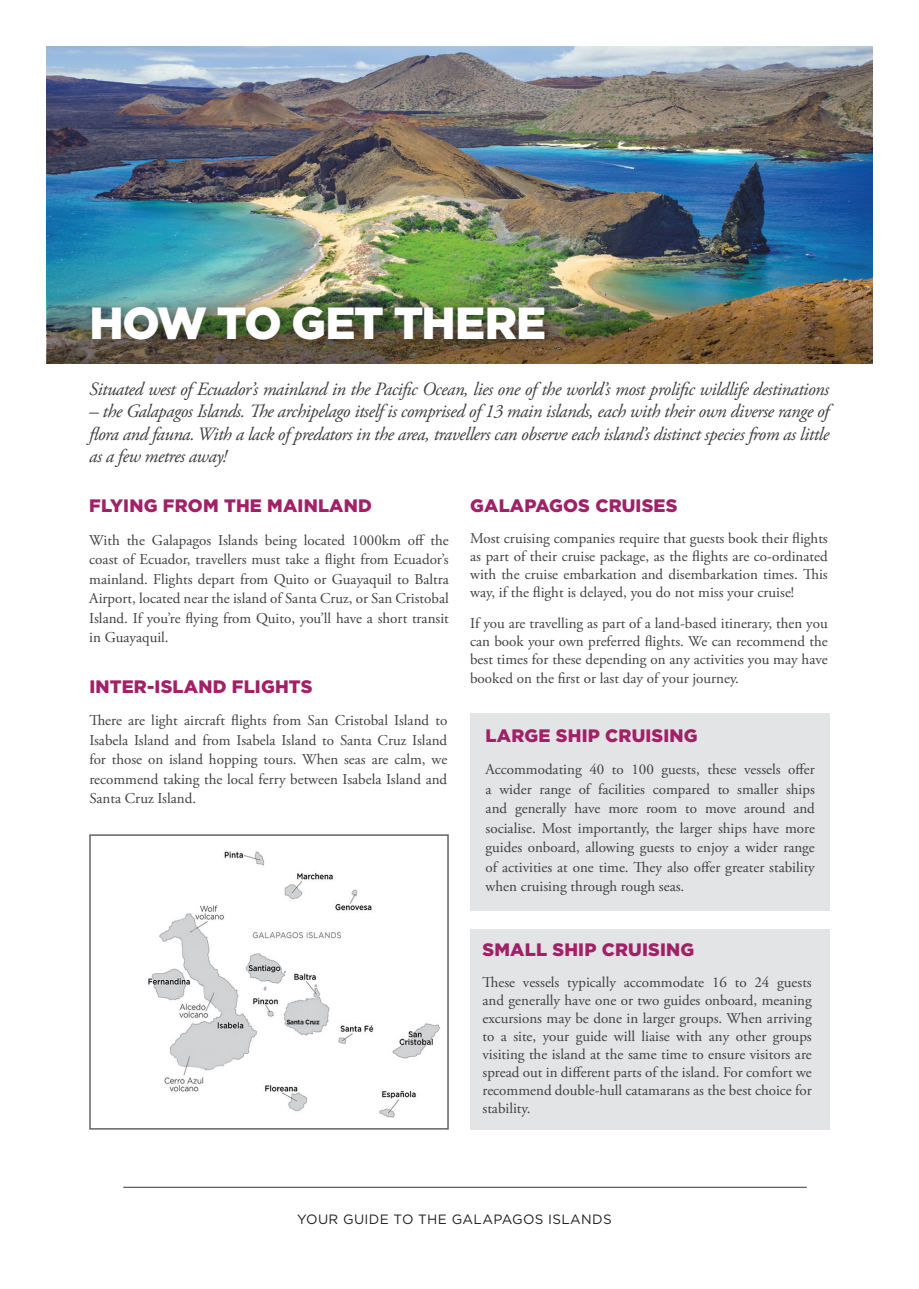
<style>
.page{position:relative;width:919px;height:1289px;background:#fff}
.page>*{position:absolute;margin:0;border:0;box-sizing:border-box;transform-origin:0 0}
.t1{font:900 45px "Gotham";letter-spacing:-.025em;color:#fff}
.t2{font:italic 18.75px/22.5px "Adobe Garamond Pro";letter-spacing:-.025em;color:#3e3e3f;text-align:justify}
.t3{font:900 18px "Gotham";letter-spacing:.01em;color:#a02166}
.t4{font:900 18px "Gotham";letter-spacing:.01em;color:#9f2167}
.t5{font:15px/19.5px "Adobe Garamond Pro";color:#403f41;text-align:justify}
.t6{font:13.5px "Gotham";letter-spacing:.025em;color:#231f20}
</style>
<div class="page">
<img style="left:47px;top:47px;width:825px;height:244px">
<img style="left:47px;top:291px;width:825px;height:72px">
<hr style="left:123px;top:1186px;width:683px;height:1px;background:#323640">
<div style="left:86px;top:301px;width:470px;height:51px;background:#231f20;opacity:.3"></div>
<img style="left:148px;top:851px;width:292px;height:267px">
<div style="left:89px;top:834px;width:359px;height:295px;border:2px solid #636366"></div>
<div style="left:470px;top:713px;width:359px;height:197px;background:#e3e4e6"></div>
<div style="left:470px;top:928px;width:359px;height:201px;background:#e3e4e6"></div>
<h1 class="t1" style="left:89px;top:297px;width:458px">HOW TO GET THERE</h1>
<p class="t2" style="left:89px;top:378px;width:741px">Situated west of Ecuador’s mainland in the Pacific Ocean, lies one of the world’s most prolific wildlife destinations</p>
<p class="t2" style="left:89px;top:400px;width:741px">– the Galapagos Islands. The archipelago itself is comprised of 13 main islands, each with their own diverse range of flora and fauna. With a lack of predators in the area, travellers can observe each island’s distinct species from as little as a few metres away!</p>
<p class="t3" style="left:89px;top:495px;width:284px">FLYING FROM THE MAINLAND</p>
<p class="t5" style="left:89px;top:530px;width:361px">With the Galapagos Islands being located 1000km off the coast of Ecuador, travellers must take a flight from Ecuador’s mainland. Flights depart from Quito or Guayaquil to Baltra Airport, located near the island of Santa Cruz, or San Cristobal Island. If you’re flying from Quito, you’ll have a short transit in Guayaquil.</p>
<p class="t3" style="left:89px;top:676px;width:225px">INTER-ISLAND FLIGHTS</p>
<p class="t5" style="left:89px;top:711px;width:359px">There are light aircraft flights from San Cristobal Island to Isabela Island and from Isabela Island to Santa Cruz Island for those on island hopping tours. When seas are calm, we recommend taking the local ferry between Isabela Island and Santa Cruz Island.</p>
<p class="t4" style="left:470px;top:495px;width:209px">GALAPAGOS CRUISES</p>
<p class="t5" style="left:470px;top:530px;width:359px;line-height:18px">Most cruising companies require that guests book their flights as part of their cruise package, as the flights are co-ordinated with the cruise embarkation and disembarkation times. This way, if the flight is delayed, you do not miss your cruise!</p>
<p class="t5" style="left:470px;top:614px;width:359px;line-height:18px">If you are travelling as part of a land-based itinerary, then you can book your own preferred flights. We can recommend the best times for these depending on any activities you may have</p>
<p class="t5" style="left:470px;top:669px;width:270px">booked on the first or last day of your journey.</p>
<p class="t3" style="left:485px;top:725px;width:214px">LARGE SHIP CRUISING</p>
<p class="t5" style="left:485px;top:760px;width:331px">Accommodating 40 to 100 guests, these vessels offer a wider range of facilities compared to smaller ships and generally have more room to move around and socialise. Most importantly, the larger ships have more guides onboard, allowing guests to enjoy a wider range of activities at one time. They also offer greater stability when cruising through rough seas.</p>
<p class="t3" style="left:482px;top:939px;width:213px">SMALL SHIP CRUISING</p>
<p class="t5" style="left:482px;top:973px;width:331px;line-height:18px">These vessels typically accommodate 16 to 24 guests and generally have one or two guides onboard, meaning excursions may be done in larger groups. When arriving to a site, your guide will liaise with any other groups visiting the island at the same time to ensure visitors are spread out in different parts of the island. For comfort we recommend double-hull catamarans as the best choice for stability.</p>
<p class="t6" style="left:297px;top:1211px;width:316px">YOUR GUIDE TO THE GALAPAGOS ISLANDS</p>
</div>
